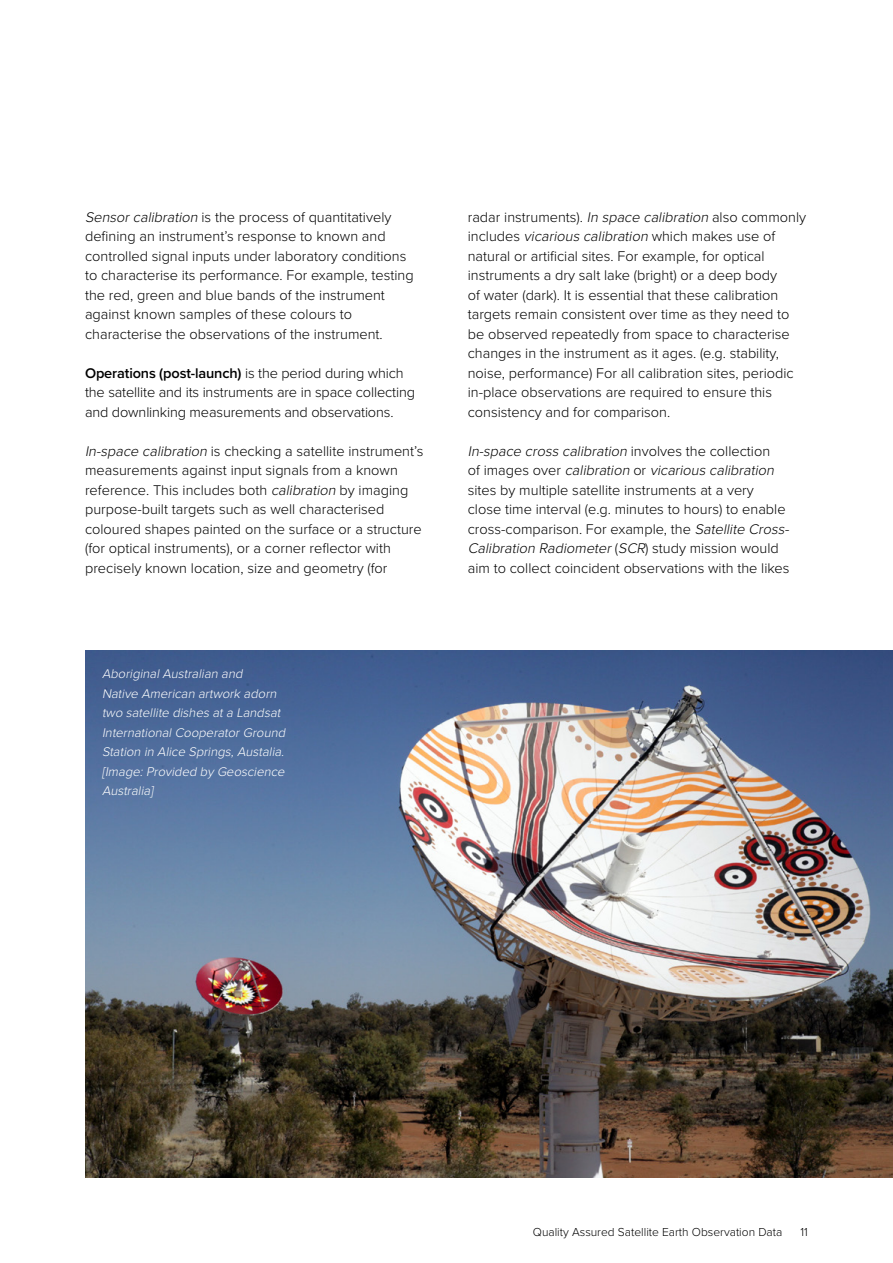
<style>
.page{position:relative;width:893px;height:1263px;background:#fff}
.page>*{position:absolute;margin:0;border:0;box-sizing:border-box;transform-origin:0 0}
.t1{font:300 14.55px/19.5px "Proxima Nova";color:#000}
.t2{font:italic 300 13.05px/19.5px "Proxima Nova";color:#fff}
.t3{font:300 12px "Proxima Nova";color:#000}
.s1{font-style:italic}
.s2{font-weight:600}
</style>
<div class="page">
<img style="left:85px;top:651px;width:808px;height:526px">
<p class="t1" style="left:85px;top:206px;width:330px"><span class="s1">Sensorcalibration</span> is the process of quantitatively defining an instrument’s response to known and controlled signal inputs under laboratory conditions to characterise its performance. For example, testing the red, green and blue bands of the instrument against known samples of these colours to characterise the observations of the instrument.</p>
<p class="t1" style="left:85px;top:362px;width:331px"><span class="s2">Operations (post-launch)</span> is the period during which the satellite and its instruments are in space collecting and downlinking measurements and observations.</p>
<p class="t1" style="left:85px;top:440px;width:340px"><span class="s1">In-space calibration</span>is checking a satellite instrument’s measurements against input signals from a known reference. This includes both <span class="s1">calibration</span> by imaging purpose-built targets such as well characterised coloured shapes painted on the surface or a structure (for optical instruments), or a corner reflector with precisely known location, size and geometry (for</p>
<p class="t2" style="left:102px;top:663px;width:188px">AboriginalAustralian and<br>Native American artwork adorn two satellite dishes ata Landsat<br>InternationalCooperatorGround<br>Station in Alice Springs,Austalia. [Image:Provided by Geoscience<br>Australia]</p>
<p class="t1" style="left:468px;top:206px;width:340px">radar instruments). <span class="s1">In space calibration</span>also commonly includes <span class="s1">vicarious calibration</span> which makes use of natural or artificial sites. For example, for optical instruments a dry salt lake (bright) or a deep body<br>of water (dark). It is essential that these calibration targets remain consistent over time as they need to be observed repeatedly from space to characterise changes in the instrument as it ages. (e.g. stability, noise, performance) For all calibration sites, periodic in-place observations are required to ensure this consistency and for comparison.</p>
<p class="t1" style="left:468px;top:440px;width:326px"><span class="s1">In-space cross calibration</span> i n vo l ve s t h e c o l l e cti o n<br>o f i m a g e s ove r <span class="s1">calibration</span> o r <span class="s1">vicarious calibration </span>sites by multiple satellite instruments at a very<br>close time interval (e.g. minutes to hours) to enable cross-comparison. For example, the <span class="s1">Satellite Cross-Calibration Radiometer</span>(<span class="s1">SCR</span>) st u d y m i s s i o n wo u l d aim to collect coincident observations with the likes</p>
<p class="t3" style="left:533px;top:1223px;width:251px">Quality Assured Satellite Earth Observation Data</p>
<p class="t3" style="left:800px;top:1223px;width:9px">11</p>
</div>
